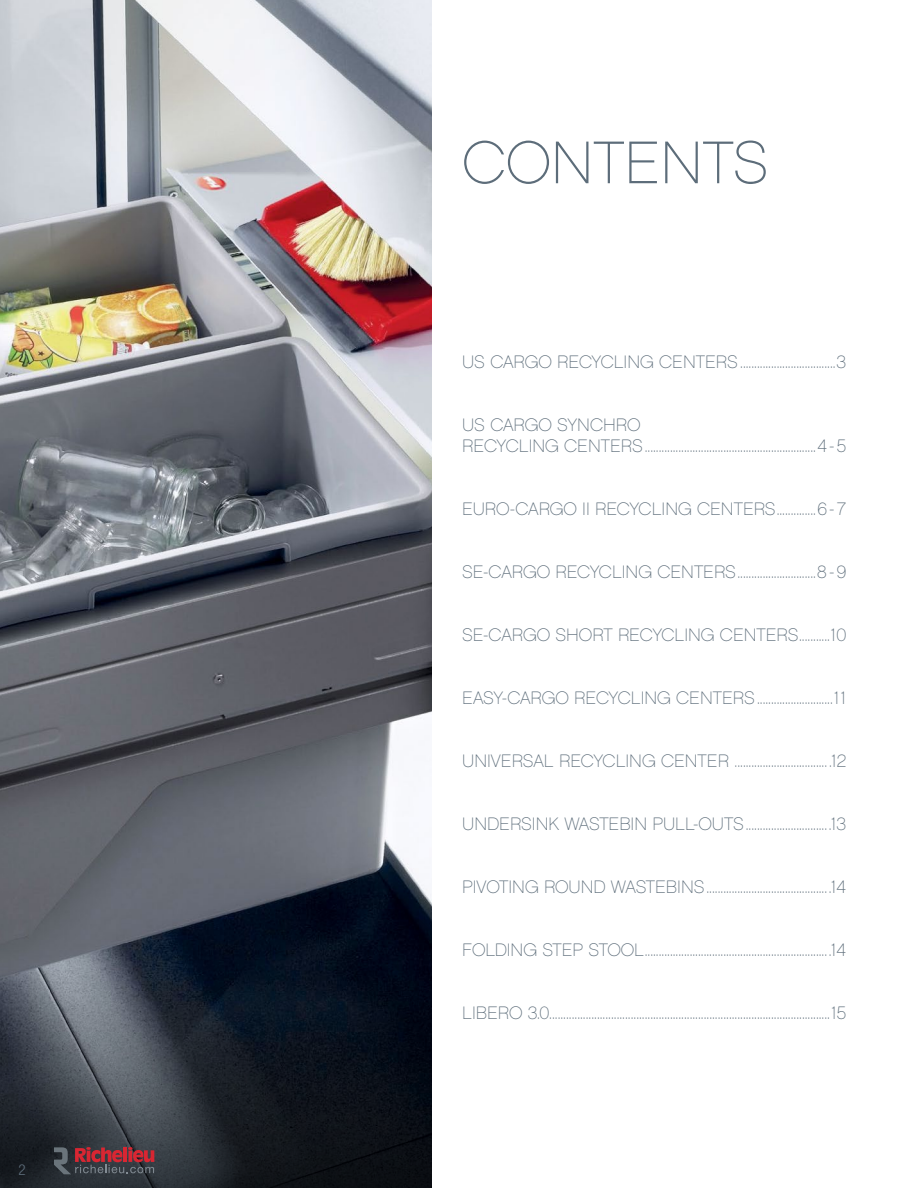
<style>
.page{position:relative;width:918px;height:1188px;background:#fff}
.page>*{position:absolute;margin:0;border:0;box-sizing:border-box;transform-origin:0 0}
.t1{font:60px "Chalet Paris Nineteen Sixty";color:#5d6d7a}
.t2{font:18px/21px "Chalet Paris Nineteen Sixty";color:#5d6d7a}
.t3{font:15px "Helvetica Neue LT 47 Lt Cn";color:#5d6d7a}
</style>
<div class="page">
<img style="left:0;top:0;width:432px;height:966px">
<svg style="left:0;top:966px;width:432px;height:222px;background:#252b35"></svg>
<svg style="left:54px;top:1147px;width:100px;height:27px;background:#673c44"></svg>
<p class="t3" style="left:19px;top:1161px;width:9px">2</p>
<h1 class="t1" style="left:462px;top:128px;width:308px">CONTENTS</h1>
<p class="t2" style="left:462px;top:351px;width:385px">US CARGO RECYCLING CENTERS..................................3</p>
<p class="t2" style="left:462px;top:414px;width:385px">US CARGO SYNCHRO<br>RECYCLING CENTERS.............................................................4-5</p>
<p class="t2" style="left:462px;top:498px;width:385px">EURO-CARGO II RECYCLING CENTERS..............6-7</p>
<p class="t2" style="left:462px;top:561px;width:385px">SE-CARGO RECYCLING CENTERS............................8-9</p>
<p class="t2" style="left:462px;top:624px;width:385px">SE-CARGO SHORT RECYCLING CENTERS...........10</p>
<p class="t2" style="left:462px;top:687px;width:385px">EASY-CARGO RECYCLING CENTERS...........................11</p>
<p class="t2" style="left:462px;top:750px;width:385px">UNIVERSAL RECYCLING CENTER ..................................12</p>
<p class="t2" style="left:462px;top:813px;width:385px">UNDERSINK WASTEBIN PULL-OUTS..............................13</p>
<p class="t2" style="left:462px;top:876px;width:385px">PIVOTING ROUND WASTEBINS............................................14</p>
<p class="t2" style="left:462px;top:939px;width:385px">FOLDING STEP STOOL..................................................................14</p>
<p class="t2" style="left:462px;top:1002px;width:385px">LIBERO 3.0....................................................................................................15</p>
</div>
